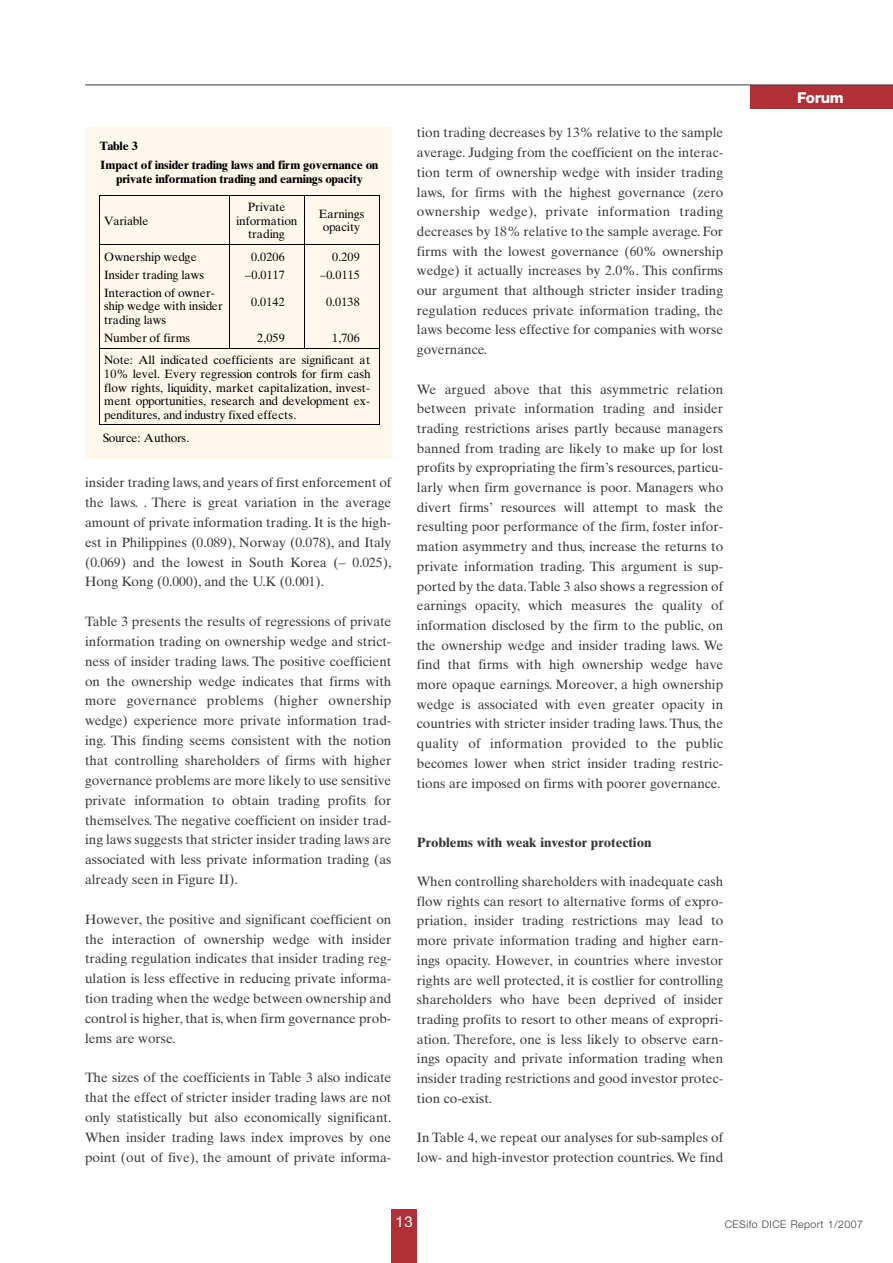
<style>
.page{position:relative;width:893px;height:1263px;background:#fff}
.page>*{position:absolute;margin:0;border:0;box-sizing:border-box;transform-origin:0 0}
.t1{font:800 15px "Helvetica Neue LT Std";letter-spacing:-.025em;color:#fff}
.t2{font:15px "Helvetica Neue LT Std";color:#fff}
.t3{font:13.5px/19.6px "Times Ten";color:#383a3b;text-align:justify}
.t4{font:700 13.5px "Times Ten";color:#383a3b}
.t5{font:12px/13.6px "Times Ten Roman+WOZHNV";color:#000;text-align:center}
.t6{font:12px/19.6px "Times Ten Bold+ZUGDSZ";letter-spacing:-.01em;color:#000}
.t7{font:300 10.5px "Helvetica Neue";letter-spacing:.045em;color:#383a3b}
</style>
<div class="page">
<div style="left:391px;top:1209px;width:26px;height:54px;background:#b13037"></div>
<div style="left:750px;top:85px;width:142px;height:24px;background:#b13037"></div>
<hr style="left:85px;top:85px;width:807px;height:1px;background:#383a3b">
<div style="left:85px;top:128px;width:306px;height:331px;background:#fff8eb"></div>
<hr style="left:99px;top:195px;width:280px;height:1px;background:#000">
<hr style="left:99px;top:196px;width:1px;height:48px;background:#000">
<hr style="left:229px;top:196px;width:1px;height:48px;background:#000">
<hr style="left:304px;top:196px;width:1px;height:48px;background:#000">
<hr style="left:379px;top:196px;width:1px;height:48px;background:#000">
<hr style="left:99px;top:244px;width:280px;height:1px;background:#000">
<svg style="left:99px;top:245px;width:1px;height:36px"></svg>
<svg style="left:229px;top:245px;width:1px;height:36px"></svg>
<svg style="left:304px;top:245px;width:1px;height:36px"></svg>
<svg style="left:379px;top:245px;width:1px;height:36px"></svg>
<hr style="left:99px;top:281px;width:1px;height:46px;background:#000">
<hr style="left:229px;top:281px;width:1px;height:46px;background:#000">
<hr style="left:304px;top:281px;width:1px;height:46px;background:#000">
<hr style="left:379px;top:281px;width:1px;height:46px;background:#000">
<svg style="left:99px;top:327px;width:1px;height:21px"></svg>
<svg style="left:229px;top:327px;width:1px;height:21px"></svg>
<svg style="left:304px;top:327px;width:1px;height:21px"></svg>
<svg style="left:379px;top:327px;width:1px;height:21px"></svg>
<hr style="left:99px;top:348px;width:280px;height:1px;background:#000">
<hr style="left:99px;top:349px;width:1px;height:76px;background:#000">
<hr style="left:99px;top:425px;width:280px;height:1px;background:#000">
<hr style="left:379px;top:349px;width:1px;height:76px;background:#000">
<p class="t6" style="left:100px;top:137px;width:280px">Table 3<br>Impact of insider trading laws and firm governance on</p>
<p class="t6" style="left:116px;top:171px;width:248px">private information trading and earnings opacity</p>
<p class="t5" style="left:104px;top:215px;width:46px">Variable</p>
<p class="t5" style="left:236px;top:201px;width:63px">Private information trading</p>
<p class="t5" style="left:319px;top:208px;width:47px">Earnings opacity</p>
<p class="t5" style="left:104px;top:251px;width:94px">Ownership wedge</p>
<p class="t5" style="left:251px;top:251px;width:35px">0.0206</p>
<p class="t5" style="left:332px;top:251px;width:29px">0.209</p>
<p class="t5" style="left:104px;top:269px;width:101px">Insider trading laws</p>
<p class="t5" style="left:245px;top:269px;width:41px">–0.0117</p>
<p class="t5" style="left:320px;top:269px;width:41px">–0.0115</p>
<p class="t5" style="left:104px;top:287px;width:120px;text-align:left">Interaction of owner&shy;ship wedge with insider trading laws</p>
<p class="t5" style="left:251px;top:296px;width:35px">0.0142</p>
<p class="t5" style="left:326px;top:296px;width:35px">0.0138</p>
<p class="t5" style="left:104px;top:333px;width:88px">Number of firms</p>
<p class="t5" style="left:257px;top:333px;width:29px">2,059</p>
<p class="t5" style="left:104px;top:329px;width:267px;line-height:21.8px;text-align:left;text-indent:228px">1,706<br>Note: All indicated coefficients are significant at</p>
<p class="t5" style="left:104px;top:368px;width:268px;text-align:justify">10% level. Every regression controls for firm cash flow rights, liquidity, market capitalization, invest&shy;ment opportunities, research and development ex&shy;penditures, and industry fixed effects.</p>
<p class="t5" style="left:103px;top:433px;width:88px">Source: Authors.</p>
<p class="t3" style="left:85px;top:474px;width:308px">insider trading laws, and years of first enforcement of the laws. . There is great variation in the average amount of private information trading. It is the high&shy;est in Philippines (0.089), Norway (0.078), and Italy (0.069) and the lowest in South Korea (– 0.025), Hong Kong (0.000), and the U.K (0.001).</p>
<p class="t3" style="left:85px;top:613px;width:308px">Table 3 presents the results of regressions of private information trading on ownership wedge and strict&shy;ness of insider trading laws. The positive coefficient on the ownership wedge indicates that firms with more governance problems (higher ownership wedge) experience more private information trad&shy;ing. This finding seems consistent with the notion that controlling shareholders of firms with higher governance problems are more likely to use sensitive private information to obtain trading profits for themselves. The negative coefficient on insider trad&shy;ing laws suggests that stricter insider trading laws are associated with less private information trading (as already seen in Figure II).</p>
<p class="t3" style="left:85px;top:911px;width:308px">However, the positive and significant coefficient on the interaction of ownership wedge with insider trading regulation indicates that insider trading reg&shy;ulation is less effective in reducing private informa&shy;tion trading when the wedge between ownership and control is higher, that is, when firm governance prob&shy;lems are worse.</p>
<p class="t3" style="left:85px;top:1069px;width:308px">The sizes of the coefficients in Table 3 also indicate that the effect of stricter insider trading laws are not only statistically but also economically significant.<br>When insider trading laws index improves by one point (out of five), the amount of private informa-</p>
<p class="t3" style="left:417px;top:124px;width:308px">tion trading decreases by 13% relative to the sample average. Judging from the coefficient on the interac&shy;tion term of ownership wedge with insider trading laws, for firms with the highest governance (zero ownership wedge), private information trading decreases by 18% relative to the sample average. For firms with the lowest governance (60% ownership wedge) it actually increases by 2.0%. This confirms our argument that although stricter insider trading regulation reduces private information trading, the laws become less effective for companies with worse governance.</p>
<p class="t3" style="left:417px;top:381px;width:308px">We argued above that this asymmetric relation between private information trading and insider trading restrictions arises partly because managers banned from trading are likely to make up for lost profits by expropriating the firm’s resources, particu&shy;larly when firm governance is poor. Managers who divert firms’ resources will attempt to mask the resulting poor performance of the firm, foster infor&shy;mation asymmetry and thus, increase the returns to private information trading. This argument is sup&shy;ported by the data.Table 3 also shows a regression of earnings opacity, which measures the quality of information disclosed by the firm to the public, on the ownership wedge and insider trading laws. We find that firms with high ownership wedge have more opaque earnings. Moreover, a high ownership wedge is associated with even greater opacity in countries with stricter insider trading laws. Thus, the quality of information provided to the public becomes lower when strict insider trading restric&shy;tions are imposed on firms with poorer governance.</p>
<p class="t4" style="left:417px;top:837px;width:236px">Problems with weak investor protection</p>
<p class="t3" style="left:417px;top:873px;width:308px">When controlling shareholders with inadequate cash flow rights can resort to alternative forms of expro&shy;priation, insider trading restrictions may lead to more private information trading and higher earn&shy;ings opacity. However, in countries where investor rights are well protected, it is costlier for controlling shareholders who have been deprived of insider trading profits to resort to other means of expropri&shy;ation. Therefore, one is less likely to observe earn&shy;ings opacity and private information trading when insider trading restrictions and good investor protec&shy;tion co-exist.</p>
<p class="t3" style="left:417px;top:1129px;width:308px">In Table 4, we repeat our analyses for sub-samples of low- and high-investor protection countries. We find</p>
<p class="t1" style="left:797px;top:92px;width:48px">Forum</p>
<p class="t2" style="left:395px;top:1216px;width:19px">13</p>
<p class="t7" style="left:724px;top:1221px;width:140px">CESifo DICE Report 1/2007</p>
</div>
